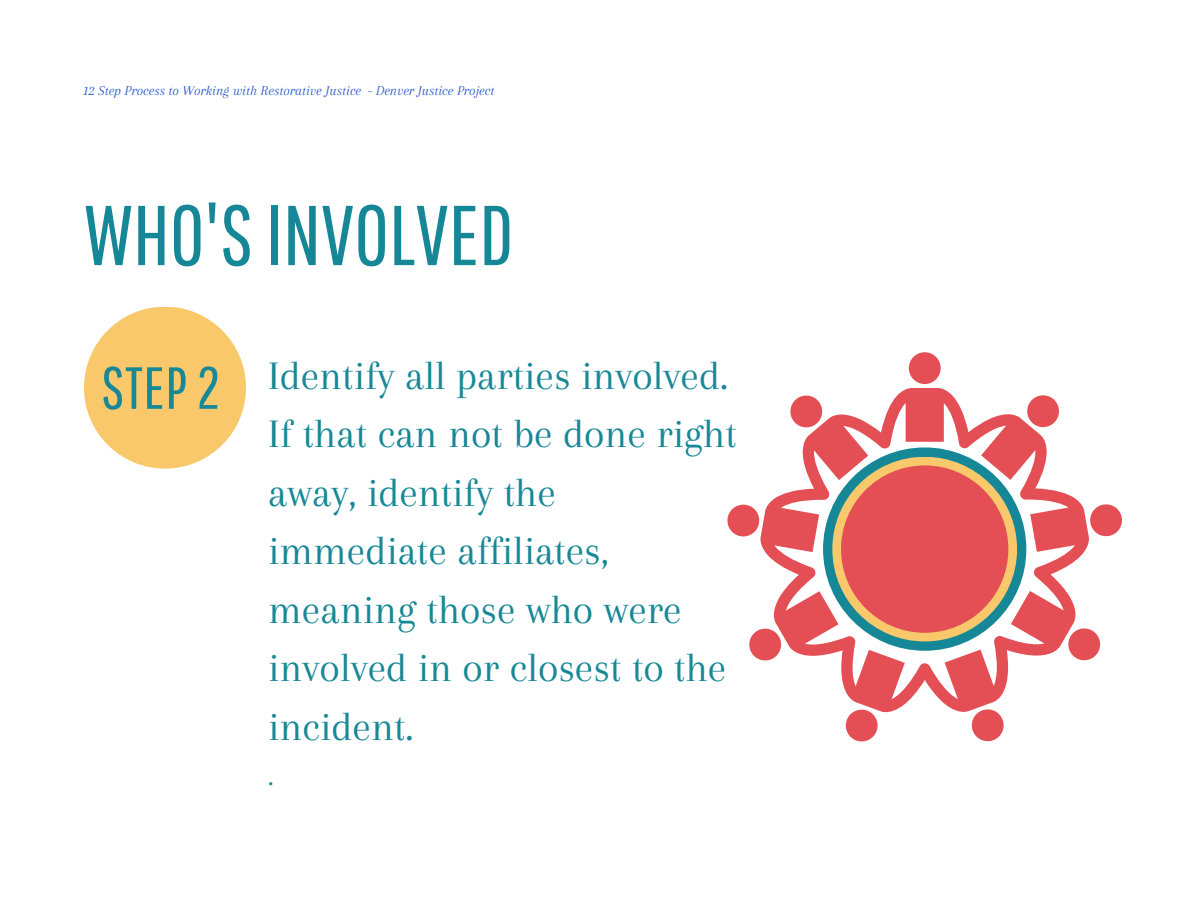
<style>
.page{position:relative;width:1188px;height:918px;background:#fff}
.page>*{position:absolute;margin:0;border:0;box-sizing:border-box;transform-origin:0 0}
.t1{font:84.6px "Pathway Gothic One";color:#168797}
.t2{font:59.4px "Pathway Gothic One";color:#188897}
.t3{font:42px/58.5px "Arapey";color:#188897}
.t4{font:28.2px "Arapey";color:#188897}
.t5{font:italic 14.1px "Arapey";color:#2252cd}
</style>
<div class="page">
<svg style="left:909px;top:352px;width:32px;height:32px"></svg>
<svg style="left:727px;top:504px;width:33px;height:33px"></svg>
<svg style="left:749px;top:629px;width:11px;height:31px"></svg>
<svg style="left:845px;top:712px;width:33px;height:30px"></svg>
<svg style="left:1090px;top:504px;width:32px;height:33px"></svg>
<svg style="left:760px;top:388px;width:329px;height:324px"></svg>
<svg style="left:1063px;top:623px;width:38px;height:43px"></svg>
<svg style="left:967px;top:705px;width:41px;height:37px"></svg>
<div style="left:823px;top:447px;width:203px;height:204px;background:#168797;border-radius:50%"></div>
<div style="left:832px;top:457px;width:185px;height:184px;background:#f8c86b;border-radius:50%"></div>
<div style="left:841px;top:465px;width:167px;height:168px;background:#e44f56;border-radius:50%"></div>
<div style="left:84px;top:307px;width:162px;height:162px;background:#f8c86b;border-radius:50%"></div>
<p class="t5" style="left:84px;top:83px;width:412px">12 Step Process to Working with Restorative Justice - Denver Justice Project</p>
<p class="t1" style="left:84px;top:184px;width:431px">WHO'SINVOLVED</p>
<p class="t2" style="left:101px;top:352px;width:121px">STEP 2</p>
<p class="t3" style="left:268px;top:346px;width:470px">Identify all parties involved.<br>If that can not be done right away, identify the immediate affiliates, meaning those who were involved in or closest to the incident.</p>
<p class="t4" style="left:268px;top:760px;width:7px">.</p>
</div>
